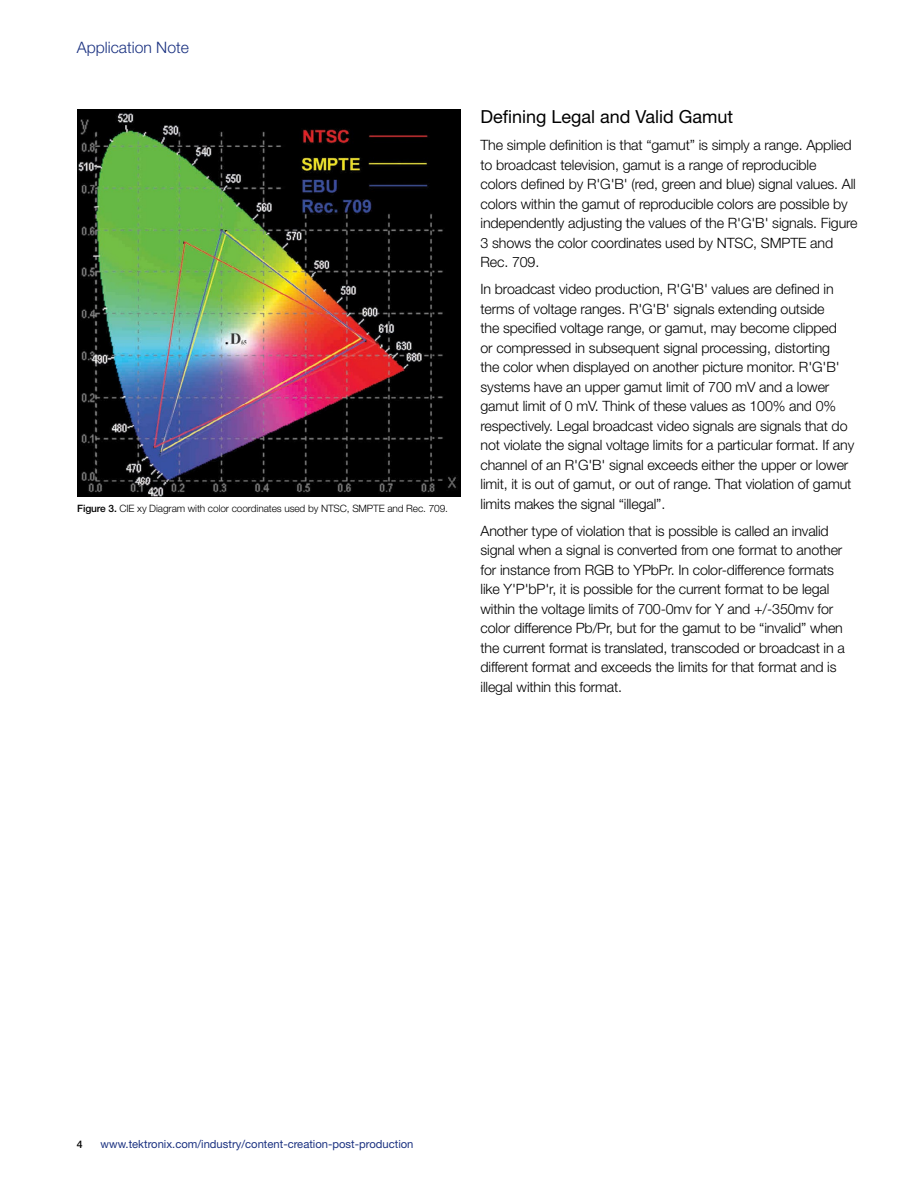
<style>
.page{position:relative;width:918px;height:1188px;background:#fff}
.page>*{position:absolute;margin:0;border:0;box-sizing:border-box;transform-origin:0 0}
.t1{font:18px "Helvetica Neue";color:#000}
.t2{font:300 15.75px "Helvetica Neue";color:#1b3281}
.t3{font:300 14.25px/19.5px "Helvetica Neue";letter-spacing:-.01em;color:#000}
.t4{font:11.25px "Helvetica Neue";color:#1b3281}
.t5{font:500 10.5px "Helvetica Neue";color:#000}
.t6{font:300 10.2px "Helvetica Neue";letter-spacing:-.01em;color:#000}
.s1{font-weight:500}
</style>
<div class="page">
<img style="left:77px;top:109px;width:383px;height:387px">
<p class="t2" style="left:77px;top:37px;width:114px">Application Note</p>
<p class="t6" style="left:77px;top:502px;width:373px"><span class="s1">Figure 3.</span> CIE xy Diagram with color coordinates used by NTSC, SMPTE and Rec. 709.</p>
<p class="t1" style="left:481px;top:106px;width:254px">Defining Legal and Valid Gamut</p>
<p class="t3" style="left:481px;top:135px;width:379px">The simple definition is that “gamut” is simply a range. Applied to broadcast television, gamut is a range of reproducible<br>colors defined by R'G'B' (red, green and blue) signal values. All colors within the gamut of reproducible colors are possible by independently adjusting the values of the R'G'B' signals. Figure 3 shows the color coordinates used by NTSC, SMPTE and Rec. 709.</p>
<p class="t3" style="left:481px;top:279px;width:375px">In broadcast video production, R'G'B' values are defined in terms of voltage ranges. R'G'B' signals extending outside<br>the specified voltage range, or gamut, may become clipped<br>or compressed in subsequent signal processing, distorting<br>the color when displayed on another picture monitor. R'G'B' systems have an upper gamut limit of 700 mV and a lower gamut limit of 0 mV. Think of these values as 100% and 0% respectively. Legal broadcast video signals are signals that do not violate the signal voltage limits for a particular format. If any channel of an R'G'B' signal exceeds either the upper or lower limit, it is out of gamut, or out of range. That violation of gamut limits makes the signal “illegal”.</p>
<p class="t3" style="left:481px;top:521px;width:366px">Another type of violation that is possible is called an invalid signal when a signal is converted from one format to another for instance from RGB to YPbPr. In color-difference formats like Y'P'bP'r, it is possible for the current format to be legal within the voltage limits of 700-0mv for Y and +/-350mv for color difference Pb/Pr, but for the gamut to be “invalid” when the current format is translated, transcoded or broadcast in a different format and exceeds the limits for that format and is illegal within this format.</p>
<p class="t5" style="left:77px;top:1138px;width:7px">4</p>
<p class="t4" style="left:101px;top:1138px;width:314px">www.tektronix.com/industry/content-creation-post-production</p>
</div>
